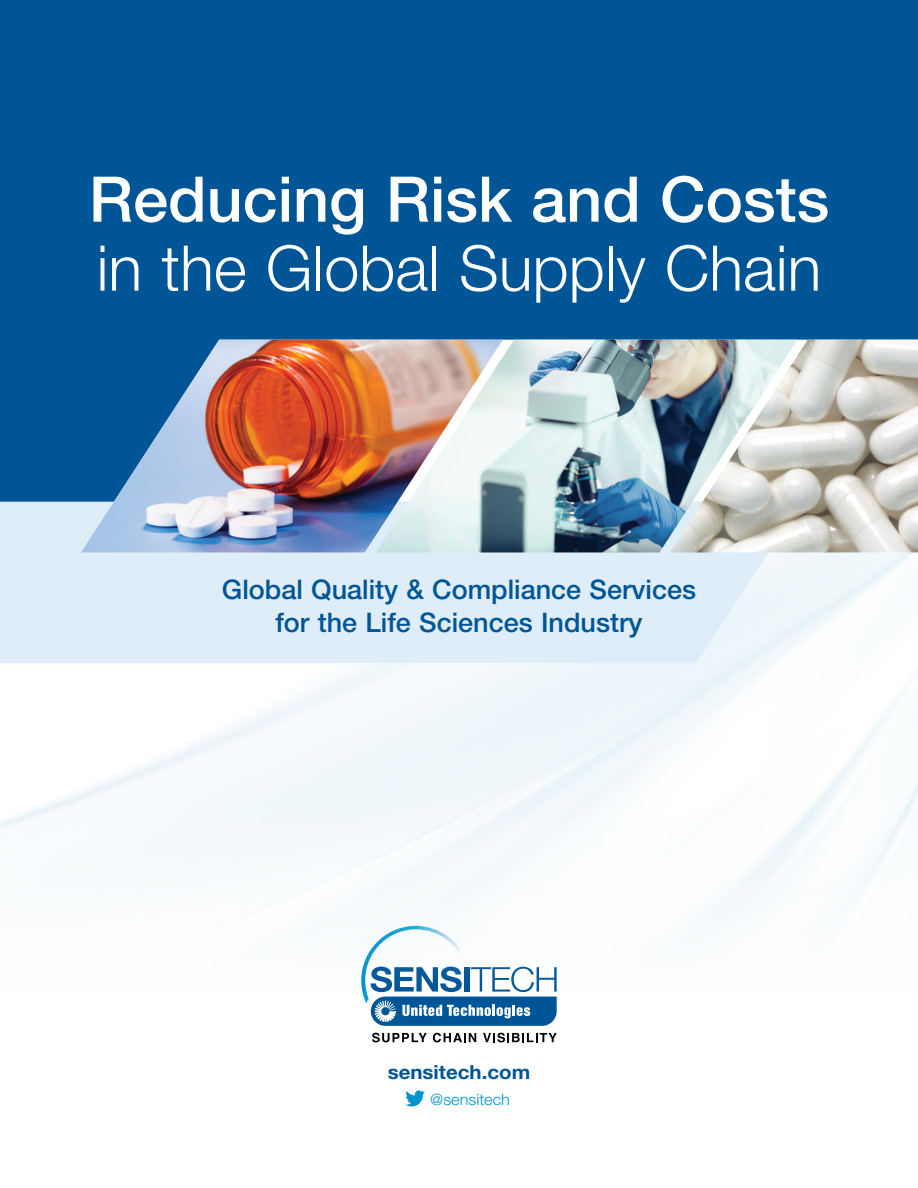
<style>
.page{position:relative;width:918px;height:1188px;background:#fff}
.page>*{position:absolute;margin:0;border:0;box-sizing:border-box;transform-origin:0 0}
.t1{font:300 63px "Helvetica Neue LT Std";color:#fff}
.t2{font:500 63px "Helvetica Neue LT Std";color:#fff}
.t3{font:500 27px/33px "Helvetica Neue LT Std";color:#005596;text-align:center}
.t4{font:700 19.5px "Helvetica Neue LT Std";color:#005596;scale:1.05 1}
.t5{font:300 15.6px "Helvetica Neue LT Std";color:#0093d0;scale:1.05 1}
</style>
<div class="page">
<img style="left:0;top:552px;width:918px;height:555px">
<div style="left:0;top:0;width:918px;height:551px;background:#005596"></div>
<svg style="left:0;top:502px;width:801px;height:161px;background:#dfedf7"></svg>
<img style="left:798px;top:340px;width:120px;height:212px">
<img style="left:503px;top:340px;width:295px;height:212px">
<img style="left:81px;top:340px;width:422px;height:212px">
<h1 class="t2" style="left:89px;top:162px;width:742px">Reducing Risk and Costs</h1>
<h1 class="t1" style="left:97px;top:230px;width:726px">in the Global Supply Chain</h1>
<p class="t3" style="left:222px;top:572px;width:476px">Global Quality &amp; Compliance Services for the Life Sciences Industry</p>
<p class="t4" style="left:388px;top:1060px;width:137px">sensitech.com</p>
<p class="t5" style="left:430px;top:1090px;width:78px">@sensitech</p>
</div>
